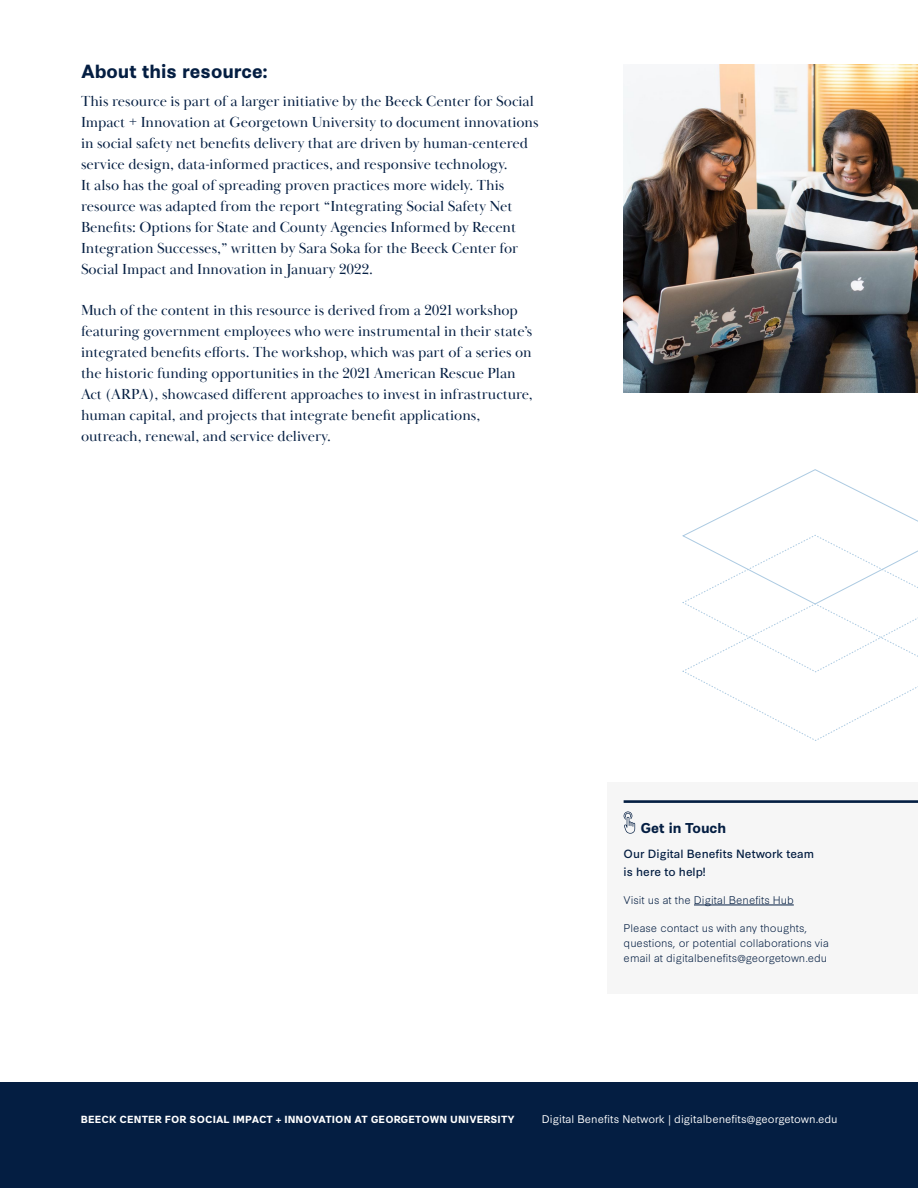
<style>
.page{position:relative;width:918px;height:1188px;background:#fff}
.page>*{position:absolute;margin:0;border:0;box-sizing:border-box;transform-origin:0 0}
.t1{font:700 18px "Synthese";color:#041e42}
.t2{font:15px/21px "Baskerville Display PT";color:#041e42}
.t3{font:700 13.5px "Synthese";color:#041e42}
.t4{font:11.25px/18px "Synthese";color:#041e42}
.t5{font:300 10.5px/15px "Synthese";color:#041e42}
.t6{font:10.5px "Synthese";color:#fff}
.t7{font:700 9.75px "Synthese";letter-spacing:.01em;color:#fff}
</style>
<div class="page">
<div style="left:0;top:1082px;width:918px;height:106px;background:#041e42"></div>
<svg style="left:682px;top:469px;width:236px;height:272px"></svg>
<div style="left:608px;top:782px;width:310px;height:212px;background:#f6f6f6"></div>
<svg style="left:624px;top:811px;width:11px;height:23px"></svg>
<hr style="left:624px;top:800px;width:294px;height:3px;background:#041e42">
<hr style="left:694px;top:905px;width:100px;height:1px;background:#041e42">
<img style="left:624px;top:65px;width:294px;height:327px">
<p class="t1" style="left:81px;top:57px;width:188px">About this resource:</p>
<p class="t2" style="left:81px;top:91px;width:459px">This resource is part of a larger initiative by the Beeck Center for Social Impact + Innovation at Georgetown University to document innovations in social safety net benefits delivery that are driven by human-centered service design, data-informed practices, and responsive technology.<br>It also has the goal of spreading proven practices more widely. This resource was adapted from the report “Integrating Social Safety Net Benefits: Options for State and County Agencies Informed by Recent Integration Successes,” written by Sara Soka for the Beeck Center for Social Impact and Innovation in January 2022.</p>
<p class="t2" style="left:81px;top:300px;width:453px">Much of the content in this resource is derived from a 2021 workshop featuring government employees who were instrumental in their state’s integrated benefits efforts. The workshop, which was part of a series on the historic funding opportunities in the 2021 American Rescue Plan Act (ARPA), showcased different approaches to invest in infrastructure, human capital, and projects that integrate benefit applications, outreach, renewal, and service delivery.</p>
<p class="t3" style="left:640px;top:817px;width:87px">Get in Touch</p>
<p class="t4" style="left:624px;top:844px;width:192px">Our Digital Benefits Network team is here to help!</p>
<p class="t5" style="left:624px;top:892px;width:172px">Visit us at the Digital Benefits Hub</p>
<p class="t5" style="left:624px;top:919px;width:207px">Please contact us with any thoughts, questions, or potential collaborations via email at digitalbenefits@georgetown.edu</p>
<p class="t7" style="left:81px;top:1112px;width:435px">BEECK CENTER FOR SOCIAL IMPACT + INNOVATION AT GEORGETOWN UNIVERSITY</p>
<p class="t6" style="left:542px;top:1111px;width:297px">Digital Benefits Network | digitalbenefits@georgetown.edu</p>
</div>
